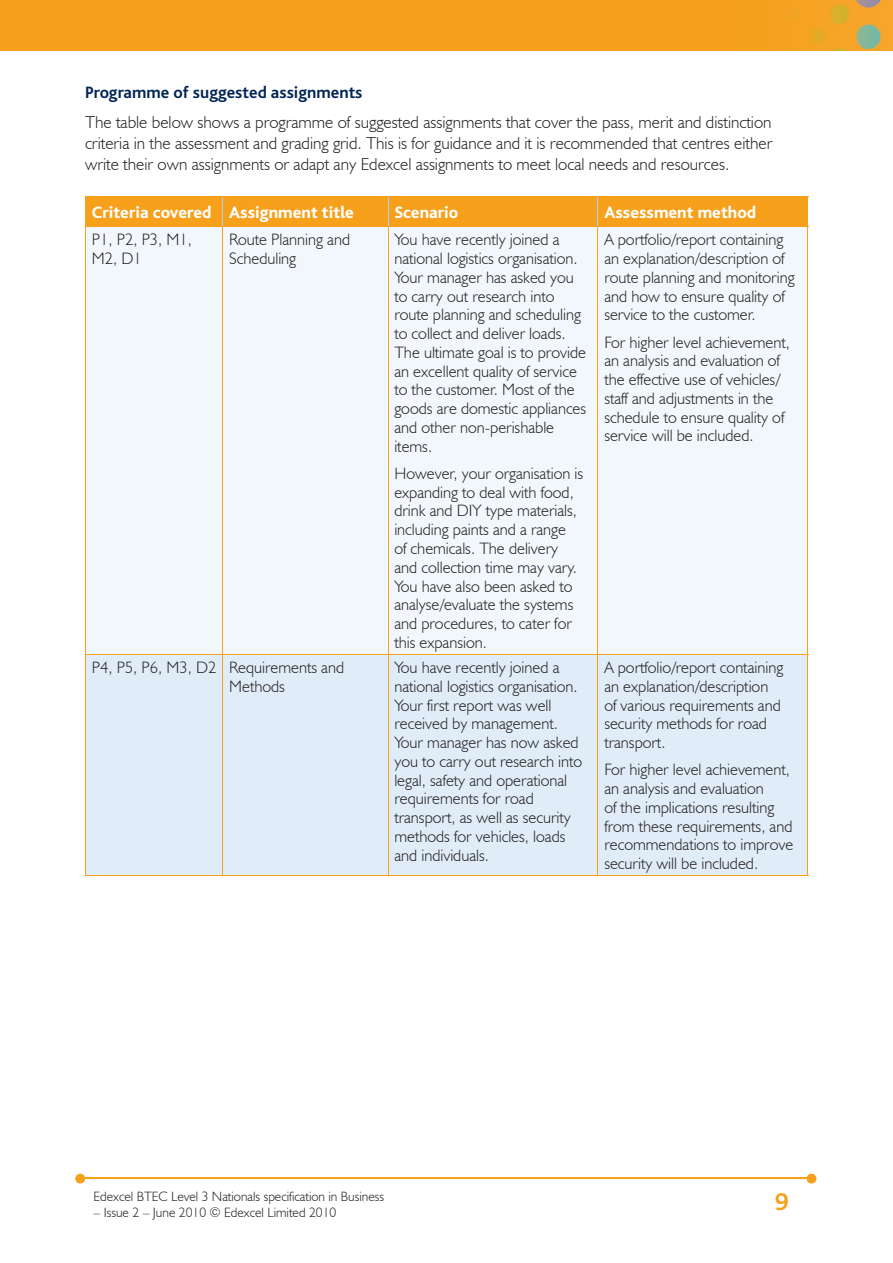
<style>
.page{position:relative;width:893px;height:1263px;background:#fff}
.page>*{position:absolute;margin:0;border:0;box-sizing:border-box;transform-origin:0 0}
.t1{font:700 25.5px "Bliss";color:#f6a01b}
.t2{font:300 17.25px/21px "Humanist 521 BT";color:#231f20;text-align:justify}
.t3{font:800 17.25px "Bliss";color:#fff}
.t4{font:700 17.25px "Bliss";color:#002556}
.t5{font:300 16.5px/18.8px "Humanist 521 BT";color:#231f20}
.t6{font:300 13.5px "Humanist 521 BT";color:#231f20}
</style>
<div class="page">
<img style="left:0;top:0;width:893px;height:51px">
<hr style="left:82px;top:1178px;width:728px;height:1px;background:#f6a01b">
<svg style="left:807px;top:1174px;width:9px;height:9px"></svg>
<svg style="left:75px;top:1174px;width:10px;height:9px"></svg>
<div style="left:86px;top:227px;width:721px;height:427px;background:#f2f7fb"></div>
<div style="left:86px;top:655px;width:721px;height:220px;background:#e0edf8"></div>
<div style="left:85px;top:197px;width:723px;height:30px;background:#f6a01b"></div>
<hr style="left:85px;top:196px;width:138px;height:1px;background:#f6a01b">
<hr style="left:223px;top:196px;width:165px;height:1px;background:#f6a01b">
<hr style="left:388px;top:196px;width:210px;height:1px;background:#f6a01b">
<hr style="left:598px;top:196px;width:210px;height:1px;background:#f6a01b">
<hr style="left:222px;top:227px;width:1px;height:427px;background:#f6a01b">
<hr style="left:388px;top:227px;width:1px;height:427px;background:#f6a01b">
<hr style="left:598px;top:227px;width:1px;height:427px;background:#f6a01b">
<hr style="left:85px;top:227px;width:1px;height:427px;background:#f6a01b">
<hr style="left:807px;top:227px;width:1px;height:427px;background:#f6a01b">
<hr style="left:222px;top:654px;width:1px;height:221px;background:#f6a01b">
<hr style="left:388px;top:654px;width:1px;height:221px;background:#f6a01b">
<hr style="left:598px;top:654px;width:1px;height:221px;background:#f6a01b">
<hr style="left:85px;top:875px;width:138px;height:1px;background:#f6a01b">
<hr style="left:223px;top:875px;width:165px;height:1px;background:#f6a01b">
<hr style="left:388px;top:875px;width:210px;height:1px;background:#f6a01b">
<hr style="left:598px;top:875px;width:210px;height:1px;background:#f6a01b">
<hr style="left:85px;top:654px;width:1px;height:221px;background:#f6a01b">
<hr style="left:807px;top:654px;width:1px;height:221px;background:#f6a01b">
<hr style="left:85px;top:654px;width:138px;height:1px;background:#f6a01b">
<hr style="left:223px;top:654px;width:165px;height:1px;background:#f6a01b">
<hr style="left:388px;top:654px;width:210px;height:1px;background:#f6a01b">
<hr style="left:598px;top:654px;width:210px;height:1px;background:#f6a01b">
<p class="t4" style="left:85px;top:84px;width:279px">Programme of suggested assignments</p>
<p class="t2" style="left:85px;top:111px;width:689px">The table below shows a programme of suggested assignments that cover the pass, merit and distinction criteria in the assessment and grading grid. This is for guidance and it is recommended that centres either write their own assignments or adapt any Edexcel assignments to meet local needs and resources.</p>
<p class="t3" style="left:92px;top:203px;width:264px">Criteria covered Assignment title</p>
<p class="t3" style="left:394px;top:203px;width:66px">Scenario</p>
<p class="t3" style="left:604px;top:203px;width:153px">Assessment method</p>
<p class="t5" style="left:92px;top:230px;width:102px">P1, P2, P3, M1,<br>M2, D1</p>
<p class="t5" style="left:229px;top:230px;width:122px">Route Planning and<br>Scheduling</p>
<p class="t5" style="left:394px;top:230px;width:193px">You have recently joined a national logistics organisation.<br>Your manager has asked you to carry out research into route planning and scheduling to collect and deliver loads.<br>The ultimate goal is to provide an excellent quality of service to the customer. Most of the goods are domestic appliances and other non-perishable items.</p>
<p class="t5" style="left:394px;top:464px;width:190px">However, your organisation is expanding to deal with food, drink and DIY type materials, including paints and a range<br>of chemicals. The delivery and collection time may vary.<br>You have also been asked to analyse/evaluate the systems and procedures, to cater for this expansion.</p>
<p class="t5" style="left:604px;top:230px;width:192px">A portfolio/report containing an explanation/description of route planning and monitoring and how to ensure quality of service to the customer.</p>
<p class="t5" style="left:604px;top:332px;width:187px">For higher level achievement, an analysis and evaluation of the effective use of vehicles/ staff and adjustments in the schedule to ensure quality of service will be included.</p>
<p class="t5" style="left:229px;top:658px;width:116px;text-indent:-137px">P4, P5, P6, M3, D2 Requirements and<br>Methods</p>
<p class="t5" style="left:394px;top:658px;width:189px">You have recently joined a national logistics organisation.<br>Your first report was well received by management.<br>Your manager has now asked you to carry out research into legal, safety and operational requirements for road transport, as well as security methods for vehicles, loads and individuals.</p>
<p class="t5" style="left:604px;top:658px;width:180px">A portfolio/report containing an explanation/description of various requirements and security methods for road transport.</p>
<p class="t5" style="left:604px;top:760px;width:190px">For higher level achievement, an analysis and evaluation<br>of the implications resulting from these requirements, and recommendations to improve security will be included.</p>
<p class="t6" style="left:94px;top:1188px;width:292px">Edexcel BTEC Level 3 Nationals specification in Business</p>
<p class="t6" style="left:94px;top:1204px;width:244px">– Issue 2 – June 2010 © Edexcel Limited 2010</p>
<h1 class="t1" style="left:775px;top:1189px;width:15px">9</h1>
</div>
